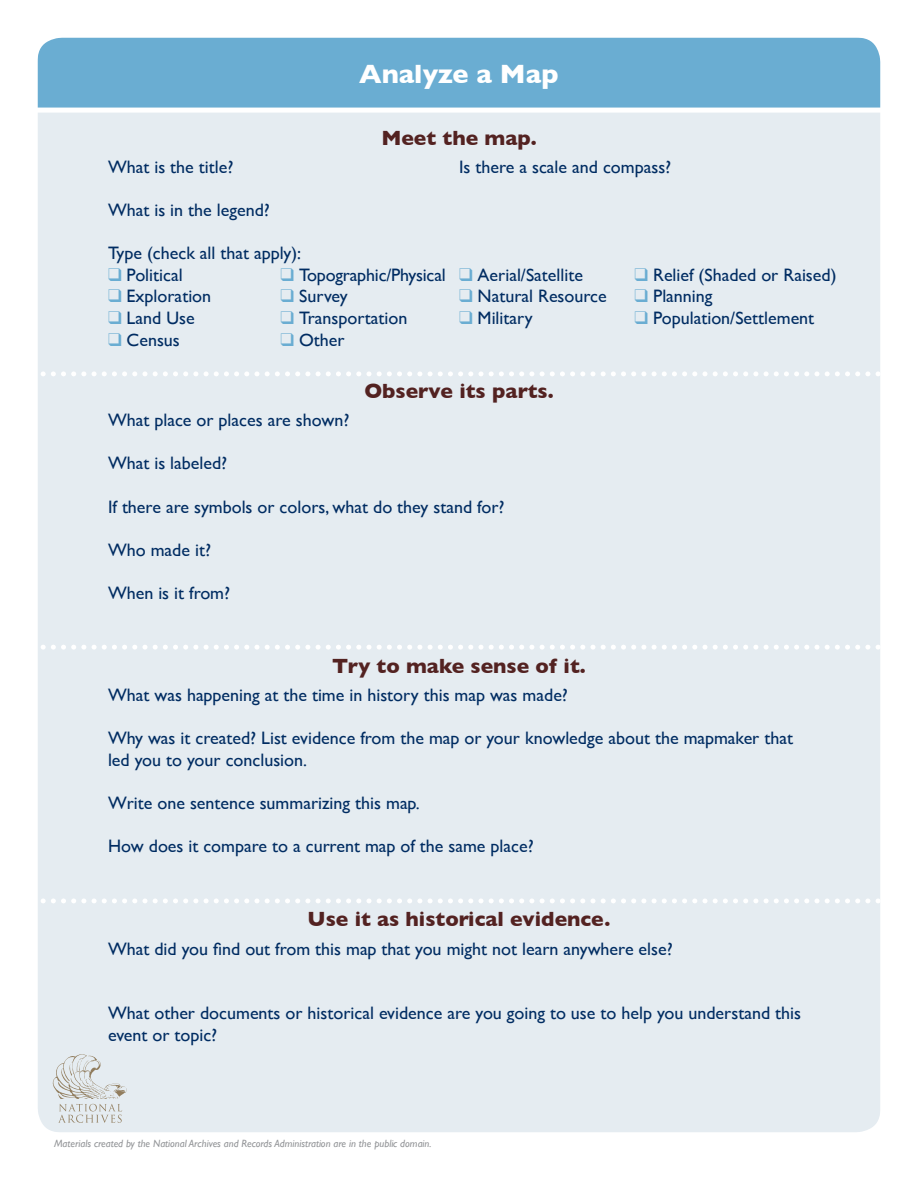
<style>
.page{position:relative;width:918px;height:1188px;background:#fff}
.page>*{position:absolute;margin:0;border:0;box-sizing:border-box;transform-origin:0 0}
.t1{font:700 27px "Gill Sans";color:#fff}
.subtitles{font:700 21px "Gill Sans";color:#532221}
.t2{font:18px/21.6px "Gill Sans";color:#002c62}
.t3{font:italic 10.5px "Gill Sans";color:#939598}
.s1{color:#6aadd2}
</style>
<div class="page">
<div style="left:34px;top:27px;width:862px;height:1143px;background:#e5ecf1;border-radius:27px"></div>
<div style="left:0;top:25px;width:918px;height:86px;background:#6aadd2;border-radius:27px"></div>
<div style="left:29px;top:108px;width:889px;height:5px;background:#fff"></div>
<svg style="left:53px;top:1054px;width:74px;height:69px"></svg>
<div style="left:0;top:0;width:918px;height:1170px;border:38px solid #fff"></div>
<svg style="left:13px;top:371px;width:903px;height:5px"></svg>
<svg style="left:13px;top:645px;width:903px;height:5px"></svg>
<svg style="left:13px;top:898px;width:903px;height:5px"></svg>
<p class="t1" style="left:359px;top:53px;width:201px">Analyze a Map</p>
<p class="subtitles" style="left:381px;top:121px;width:157px">Meet the map.</p>
<p class="t2" style="left:108px;top:156px;width:127px">What is the title?</p>
<p class="t2" style="left:459px;top:156px;width:214px">Is there a scale and compass?</p>
<p class="t2" style="left:108px;top:199px;width:163px">What is in the legend?</p>
<p class="t2" style="left:108px;top:242px;width:195px">Type (check all that apply):</p>
<p class="t2" style="left:108px;top:264px;width:76px"><span class="s1">❑</span> Political</p>
<p class="t2" style="left:280px;top:264px;width:304px"><span class="s1">❑</span> Topographic/Physical <span class="s1">❑</span> Aerial/Satellite</p>
<p class="t2" style="left:634px;top:264px;width:204px"><span class="s1">❑</span> Relief (Shaded or Raised)</p>
<p class="t2" style="left:108px;top:285px;width:105px"><span class="s1">❑</span> Exploration</p>
<p class="t2" style="left:281px;top:285px;width:69px"><span class="s1">❑</span> Survey</p>
<p class="t2" style="left:459px;top:285px;width:149px"><span class="s1">❑</span> Natural Resource</p>
<p class="t2" style="left:634px;top:285px;width:80px"><span class="s1">❑</span> Planning</p>
<p class="t2" style="left:108px;top:307px;width:88px"><span class="s1">❑</span> Land Use</p>
<p class="t2" style="left:281px;top:307px;width:128px"><span class="s1">❑</span> Transportation</p>
<p class="t2" style="left:459px;top:307px;width:75px"><span class="s1">❑</span> Military</p>
<p class="t2" style="left:634px;top:307px;width:181px"><span class="s1">❑</span> Population/Settlement</p>
<p class="t2" style="left:108px;top:329px;width:73px"><span class="s1">❑</span> Census</p>
<p class="t2" style="left:280px;top:329px;width:66px"><span class="s1">❑</span> Other</p>
<p class="subtitles" style="left:364px;top:374px;width:191px">Observe its parts.</p>
<p class="t2" style="left:108px;top:409px;width:243px">What place or places are shown?</p>
<p class="t2" style="left:108px;top:452px;width:121px">What is labeled?</p>
<p class="t2" style="left:108px;top:496px;width:398px">If there are symbols or colors, what do they stand for?</p>
<p class="t2" style="left:108px;top:539px;width:104px">Who made it?</p>
<p class="t2" style="left:108px;top:582px;width:124px">When is it from?</p>
<p class="subtitles" style="left:332px;top:649px;width:255px">Try to make sense of it.</p>
<p class="t2" style="left:108px;top:684px;width:461px">What was happening at the time in history this map was made?</p>
<p class="t2" style="left:108px;top:727px;width:687px">Why was it created? List evidence from the map or your knowledge about the mapmaker that led you to your conclusion.</p>
<p class="t2" style="left:108px;top:792px;width:313px">Write one sentence summarizing this map.</p>
<p class="t2" style="left:108px;top:835px;width:427px">How does it compare to a current map of the same place?</p>
<p class="subtitles" style="left:308px;top:902px;width:304px">Use it as historical evidence.</p>
<p class="t2" style="left:108px;top:937px;width:566px">What did you find out from this map that you might not learn anywhere else?</p>
<p class="t2" style="left:108px;top:1002px;width:695px">What other documents or historical evidence are you going to use to help you understand this event or topic?</p>
<p class="t3" style="left:54px;top:1138px;width:379px">Materials created by the National Archives and Records Administration are in the public domain.</p>
</div>
